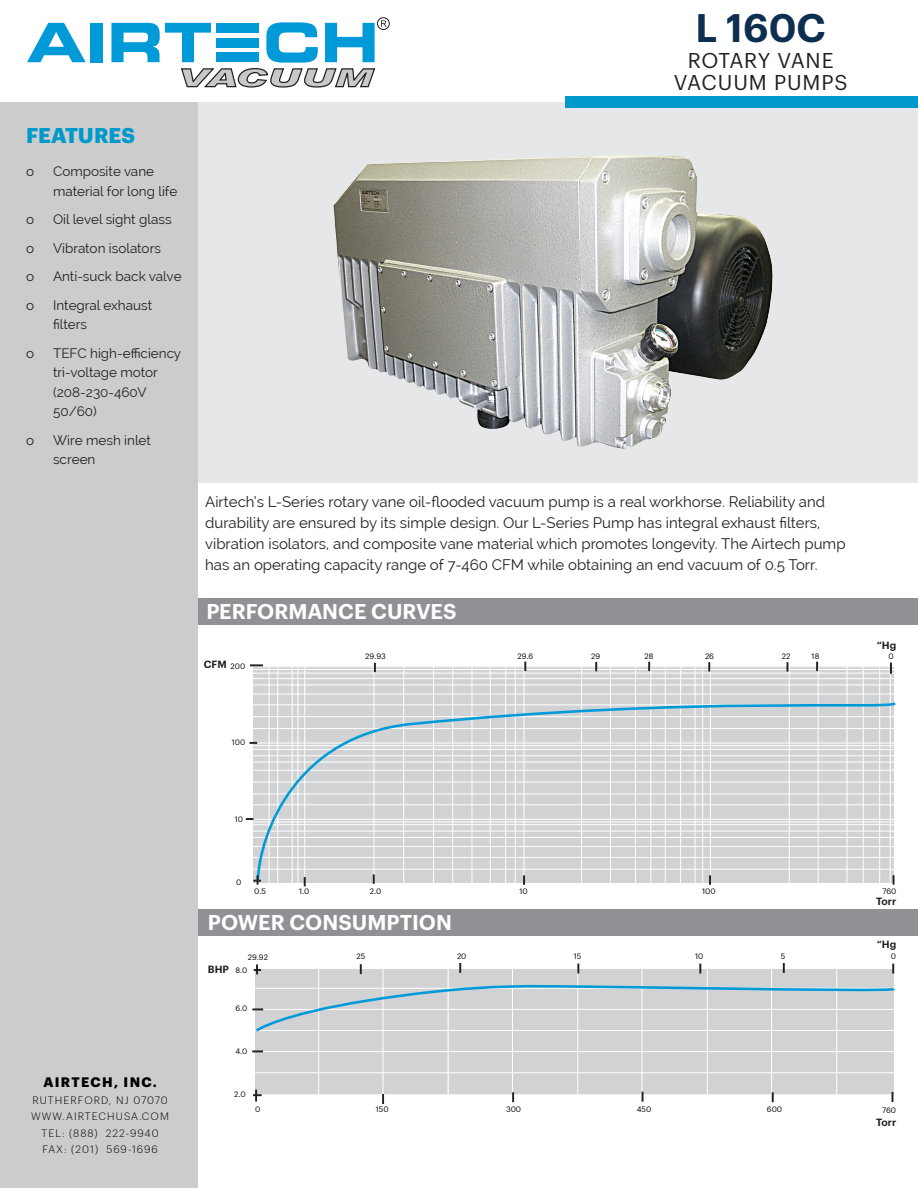
<style>
.page{position:relative;width:918px;height:1188px;background:#fff}
.page>*{position:absolute;margin:0;border:0;box-sizing:border-box;transform-origin:0 0}
.t1{font:600 39px "Graphik";color:#0e2e4f}
.t2{font:600 21px "Graphik";color:#fff}
.t3{font:21px "Graphik";letter-spacing:.03em;color:#231f20}
.t4{font:700 21px "Graphik";color:#09c}
.t5{font:15px/21px "Raleway";color:#231f20}
.t6{font:13.5px/19.5px "Raleway";color:#231f20}
.t7{font:700 13.5px "Graphik";letter-spacing:.1em;color:#000}
.t8{font:300 10.5px "Graphik";letter-spacing:.1em;color:#000}
.t9{font:600 10.2px "Graphik";color:#231f20}
.t10{font:7.65px "Graphik";letter-spacing:-.005em;color:#000}
.s1{font-weight:400;font-size:7.65px;color:#000}
</style>
<div class="page">
<div style="left:198px;top:598px;width:720px;height:27px;background:#8f9194"></div>
<div style="left:189px;top:96px;width:729px;height:386px;background:#e6e7e9"></div>
<img style="left:334px;top:155px;width:439px;height:294px">
<div style="left:0;top:0;width:198px;height:1188px;background:#ccc"></div>
<div style="left:254px;top:666px;width:640px;height:216px;background:#d1d2d4"></div>
<hr style="left:298px;top:663px;width:1px;height:219px;background:#fff">
<hr style="left:292px;top:663px;width:1px;height:219px;background:#fff">
<hr style="left:277px;top:663px;width:1px;height:219px;background:#fff">
<hr style="left:269px;top:663px;width:1px;height:219px;background:#fff">
<hr style="left:304px;top:663px;width:1px;height:219px;background:#fff">
<hr style="left:523px;top:663px;width:1px;height:219px;background:#fff">
<hr style="left:515px;top:663px;width:1px;height:219px;background:#fff">
<hr style="left:505px;top:663px;width:1px;height:219px;background:#fff">
<hr style="left:490px;top:663px;width:1px;height:219px;background:#fff">
<hr style="left:472px;top:663px;width:1px;height:219px;background:#fff">
<hr style="left:452px;top:663px;width:1px;height:219px;background:#fff">
<hr style="left:433px;top:663px;width:1px;height:219px;background:#fff">
<hr style="left:403px;top:663px;width:1px;height:219px;background:#fff">
<hr style="left:373px;top:663px;width:1px;height:219px;background:#fff">
<hr style="left:710px;top:663px;width:1px;height:219px;background:#fff">
<hr style="left:702px;top:663px;width:1px;height:219px;background:#fff">
<hr style="left:695px;top:663px;width:1px;height:219px;background:#fff">
<hr style="left:680px;top:663px;width:1px;height:219px;background:#fff">
<hr style="left:665px;top:663px;width:1px;height:219px;background:#fff">
<hr style="left:650px;top:663px;width:1px;height:219px;background:#fff">
<hr style="left:635px;top:663px;width:1px;height:219px;background:#fff">
<hr style="left:581px;top:663px;width:1px;height:219px;background:#fff">
<hr style="left:789px;top:663px;width:1px;height:219px;background:#fff">
<hr style="left:879px;top:663px;width:1px;height:219px;background:#fff">
<hr style="left:890px;top:663px;width:1px;height:219px;background:#fff">
<hr style="left:818px;top:663px;width:1px;height:219px;background:#fff">
<hr style="left:863px;top:663px;width:1px;height:219px;background:#fff">
<hr style="left:847px;top:663px;width:1px;height:219px;background:#fff">
<hr style="left:610px;top:666px;width:1px;height:216px;background:#fff">
<hr style="left:253px;top:716px;width:641px;height:1px;background:#fff">
<hr style="left:253px;top:694px;width:641px;height:1px;background:#fff">
<hr style="left:253px;top:678px;width:641px;height:1px;background:#fff">
<hr style="left:253px;top:673px;width:641px;height:1px;background:#fff">
<hr style="left:253px;top:669px;width:641px;height:1px;background:#fff">
<hr style="left:253px;top:728px;width:641px;height:1px;background:#fff">
<hr style="left:253px;top:684px;width:641px;height:1px;background:#fff">
<hr style="left:253px;top:704px;width:641px;height:1px;background:#fff">
<hr style="left:254px;top:666px;width:640px;height:1px;background:#fff">
<hr style="left:253px;top:793px;width:641px;height:1px;background:#fff">
<hr style="left:253px;top:770px;width:641px;height:1px;background:#fff">
<hr style="left:253px;top:755px;width:641px;height:1px;background:#fff">
<hr style="left:253px;top:749px;width:641px;height:1px;background:#fff">
<hr style="left:253px;top:745px;width:641px;height:1px;background:#fff">
<hr style="left:253px;top:804px;width:641px;height:1px;background:#fff">
<hr style="left:253px;top:762px;width:641px;height:1px;background:#fff">
<hr style="left:253px;top:782px;width:641px;height:1px;background:#fff">
<hr style="left:253px;top:869px;width:641px;height:1px;background:#fff">
<hr style="left:253px;top:846px;width:641px;height:1px;background:#fff">
<hr style="left:253px;top:831px;width:641px;height:1px;background:#fff">
<hr style="left:253px;top:824px;width:641px;height:1px;background:#fff">
<hr style="left:253px;top:822px;width:641px;height:1px;background:#fff">
<hr style="left:253px;top:837px;width:641px;height:1px;background:#fff">
<hr style="left:253px;top:857px;width:641px;height:1px;background:#fff">
<hr style="left:253px;top:819px;width:641px;height:1px;background:#fff">
<svg style="left:246px;top:818px;width:8px;height:2px"></svg>
<svg style="left:249px;top:742px;width:6px;height:2px"></svg>
<svg style="left:250px;top:664px;width:13px;height:2px"></svg>
<svg style="left:890px;top:663px;width:2px;height:11px"></svg>
<svg style="left:816px;top:662px;width:2px;height:9px"></svg>
<svg style="left:708px;top:662px;width:2px;height:10px"></svg>
<svg style="left:648px;top:662px;width:2px;height:9px"></svg>
<svg style="left:595px;top:662px;width:2px;height:9px"></svg>
<svg style="left:524px;top:662px;width:2px;height:9px"></svg>
<svg style="left:374px;top:663px;width:2px;height:9px"></svg>
<svg style="left:255px;top:693px;width:641px;height:191px"></svg>
<svg style="left:304px;top:877px;width:2px;height:9px"></svg>
<svg style="left:373px;top:874px;width:2px;height:10px"></svg>
<svg style="left:253px;top:875px;width:8px;height:10px"></svg>
<svg style="left:252px;top:963px;width:643px;height:141px"></svg>
<div style="left:0;top:0;width:918px;height:102px;background:#fff"></div>
<div style="left:377px;top:17px;width:13px;height:13px;border:1px solid #231f20;border-radius:50%"></div>
<svg style="left:27px;top:20px;width:360px;height:68px"></svg>
<div style="left:566px;top:97px;width:352px;height:11px;background:#09c"></div>
<div style="left:198px;top:909px;width:720px;height:27px;background:#8f9194"></div>
<p class="t4" style="left:26px;top:119px;width:26px">FEAT</p>
<p class="t4" style="left:78px;top:119px;width:59px">URES</p>
<p class="t6" style="left:53px;top:161px;width:126px">Composite vane material for long life</p>
<p class="t6" style="left:53px;top:209px;width:120px">Oil level sight glass</p>
<p class="t6" style="left:53px;top:238px;width:109px">Vibraton isolators</p>
<p class="t6" style="left:53px;top:266px;width:130px">Anti-suck back valve</p>
<p class="t6" style="left:53px;top:295px;width:101px">Integral exhaust filters</p>
<p class="t6" style="left:53px;top:343px;width:130px">TEFC high-efficiency tri-voltage motor (208-230-460V<br>50/60)</p>
<p class="t6" style="left:53px;top:430px;width:99px">Wire mesh inlet screen</p>
<p class="t6" style="left:26px;top:161px;width:10px">o</p>
<p class="t6" style="left:26px;top:205px;width:10px;line-height:28.5px;text-align:justify">o o o o</p>
<p class="t6" style="left:26px;top:343px;width:10px">o</p>
<p class="t6" style="left:26px;top:430px;width:10px">o</p>
<p class="t1" style="left:696px;top:-2px;width:132px">L 160c</p>
<p class="t3" style="left:688px;top:44px;width:147px">ROTARY VANE</p>
<p class="t3" style="left:674px;top:67px;width:175px">VACUUM PUMPS</p>
<p class="t5" style="left:205px;top:491px;width:642px">Airtech’s L-Series rotary vane oil-flooded vacuum pump is a real workhorse. Reliability and durability are ensured by its simple design. Our L-Series Pump has integral exhaust filters, vibration isolators, and composite vane material which promotes longevity. The Airtech pump has an operating capacity range of 7-460 CFM while obtaining an end vacuum of 0.5 Torr.</p>
<p class="t2" style="left:206px;top:595px;width:252px">PERFORMANCE CURVEs</p>
<p class="t9" style="left:877px;top:637px;width:21px">“Hg</p>
<p class="t9" style="left:204px;top:657px;width:43px">CFM <span class="s1">200</span></p>
<p class="t10" style="left:365px;top:651px;width:22px">29.93</p>
<p class="t10" style="left:517px;top:651px;width:17px">29.6</p>
<p class="t10" style="left:591px;top:651px;width:10px">29</p>
<p class="t10" style="left:645px;top:651px;width:10px">28</p>
<p class="t10" style="left:705px;top:651px;width:10px">26</p>
<p class="t10" style="left:782px;top:651px;width:10px">22</p>
<p class="t10" style="left:812px;top:651px;width:9px">18</p>
<p class="t10" style="left:889px;top:651px;width:7px">0</p>
<p class="t10" style="left:232px;top:737px;width:15px">100</p>
<p class="t7" style="left:43px;top:1072px;width:115px">AIRTECH, INC.</p>
<p class="t8" style="left:32px;top:1092px;width:137px">RUTHERFORD, NJ 07070</p>
<p class="t8" style="left:31px;top:1109px;width:139px">WWW.AIRTECHUSA.COM</p>
<p class="t8" style="left:41px;top:1125px;width:119px">TEL: (888) 222-9940</p>
<p class="t8" style="left:42px;top:1142px;width:117px">FAX: (201) 569-1696</p>
<p class="t10" style="left:235px;top:814px;width:10px">10</p>
<p class="t10" style="left:236px;top:876px;width:7px">0</p>
<p class="t10" style="left:254px;top:886px;width:13px">0.5</p>
<p class="t10" style="left:299px;top:886px;width:12px">1.0</p>
<p class="t10" style="left:370px;top:886px;width:13px">2.0</p>
<p class="t10" style="left:520px;top:886px;width:10px">10</p>
<p class="t10" style="left:702px;top:886px;width:15px">100</p>
<p class="t10" style="left:882px;top:886px;width:15px">760</p>
<p class="t9" style="left:876px;top:894px;width:22px">Torr</p>
<p class="t2" style="left:208px;top:906px;width:246px">POWER CONSUMPTION</p>
<p class="t9" style="left:877px;top:937px;width:21px">“Hg</p>
<p class="t10" style="left:248px;top:951px;width:22px">29.92</p>
<p class="t9" style="left:208px;top:961px;width:23px">BHP</p>
<p class="t10" style="left:235px;top:964px;width:14px">8.0</p>
<p class="t10" style="left:235px;top:1003px;width:14px">6.0</p>
<p class="t10" style="left:235px;top:1045px;width:14px">4.0</p>
<p class="t10" style="left:234px;top:1089px;width:13px">2.0</p>
<p class="t10" style="left:357px;top:950px;width:10px">25</p>
<p class="t10" style="left:457px;top:950px;width:11px">20</p>
<p class="t10" style="left:574px;top:950px;width:9px">15</p>
<p class="t10" style="left:695px;top:950px;width:10px">10</p>
<p class="t10" style="left:781px;top:950px;width:6px">5</p>
<p class="t10" style="left:891px;top:950px;width:7px">0</p>
<p class="t10" style="left:255px;top:1103px;width:7px">0</p>
<p class="t10" style="left:376px;top:1103px;width:14px">150</p>
<p class="t10" style="left:506px;top:1103px;width:17px">300</p>
<p class="t10" style="left:637px;top:1103px;width:16px">450</p>
<p class="t10" style="left:767px;top:1103px;width:17px">600</p>
<p class="t10" style="left:882px;top:1105px;width:15px">760</p>
<p class="t9" style="left:876px;top:1115px;width:22px">Torr</p>
</div>
